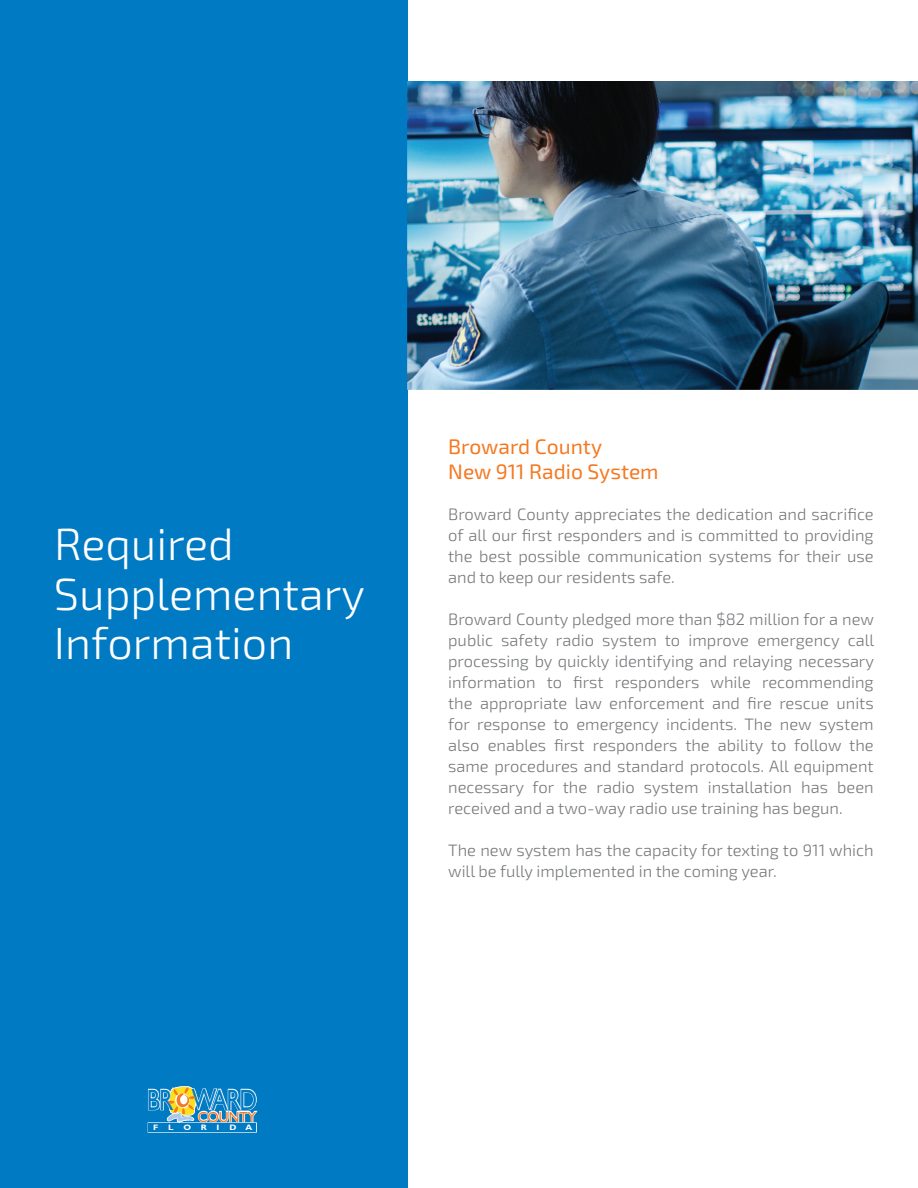
<style>
.page{position:relative;width:918px;height:1188px;background:#fff}
.page>*{position:absolute;margin:0;border:0;box-sizing:border-box;transform-origin:0 0}
.t1{font:300 45px/49.5px "Exo 2";color:#fff}
.t2{font:29.55px "Gill Sans";letter-spacing:-.055em;color:#007ac2;scale:.8 1}
.t3{font:21px/25.2px "Exo 2";color:#f47921}
.t4{font:300 16.5px/21px "Exo 2";color:#76787b;text-align:justify}
.t5{font:14.7px "Gill Sans";color:#f47921;scale:.94 1}
.t6{font:700 7.95px "Gill Sans";color:#fff;scale:1.11 1}
</style>
<div class="page">
<div style="left:0;top:0;width:407px;height:1188px;background:#007ac2"></div>
<img style="left:407px;top:81px;width:511px;height:309px">
<svg style="left:147px;top:1086px;width:111px;height:46px"></svg>
<div style="left:148px;top:1123px;width:108px;height:9px;background:#007ac2"></div>
<h1 class="t1" style="left:54px;top:518px;width:312px">Required<br>Supplementary<br>Information</h1>
<h2 class="t2" style="left:147px;top:1083px;width:139px">BR WARD</h2>
<p class="t5" style="left:198px;top:1108px;width:64px">COUNTY</p>
<p class="t6" style="left:153px;top:1123px;width:91px">F L O R I D A</p>
<p class="t3" style="left:448px;top:434px;width:212px">Broward County<br>New 911 Radio System</p>
<p class="t4" style="left:448px;top:503px;width:427px">Broward County appreciates the dedication and sacrifice of all our first responders and is committed to providing the best possible communication systems for their use and to keep our residents safe.</p>
<p class="t4" style="left:448px;top:608px;width:427px">Broward County pledged more than $82 million for a new public safety radio system to improve emergency call processing by quickly identifying and relaying necessary information to first responders while recommending the appropriate law enforcement and fire rescue units for response to emergency incidents. The new system also enables first responders the ability to follow the same procedures and standard protocols. All equipment necessary for the radio system installation has been received and a two-way radio use training has begun.</p>
<p class="t4" style="left:448px;top:839px;width:427px">The new system has the capacity for texting to 911 which will be fully implemented in the coming year.</p>
</div>
